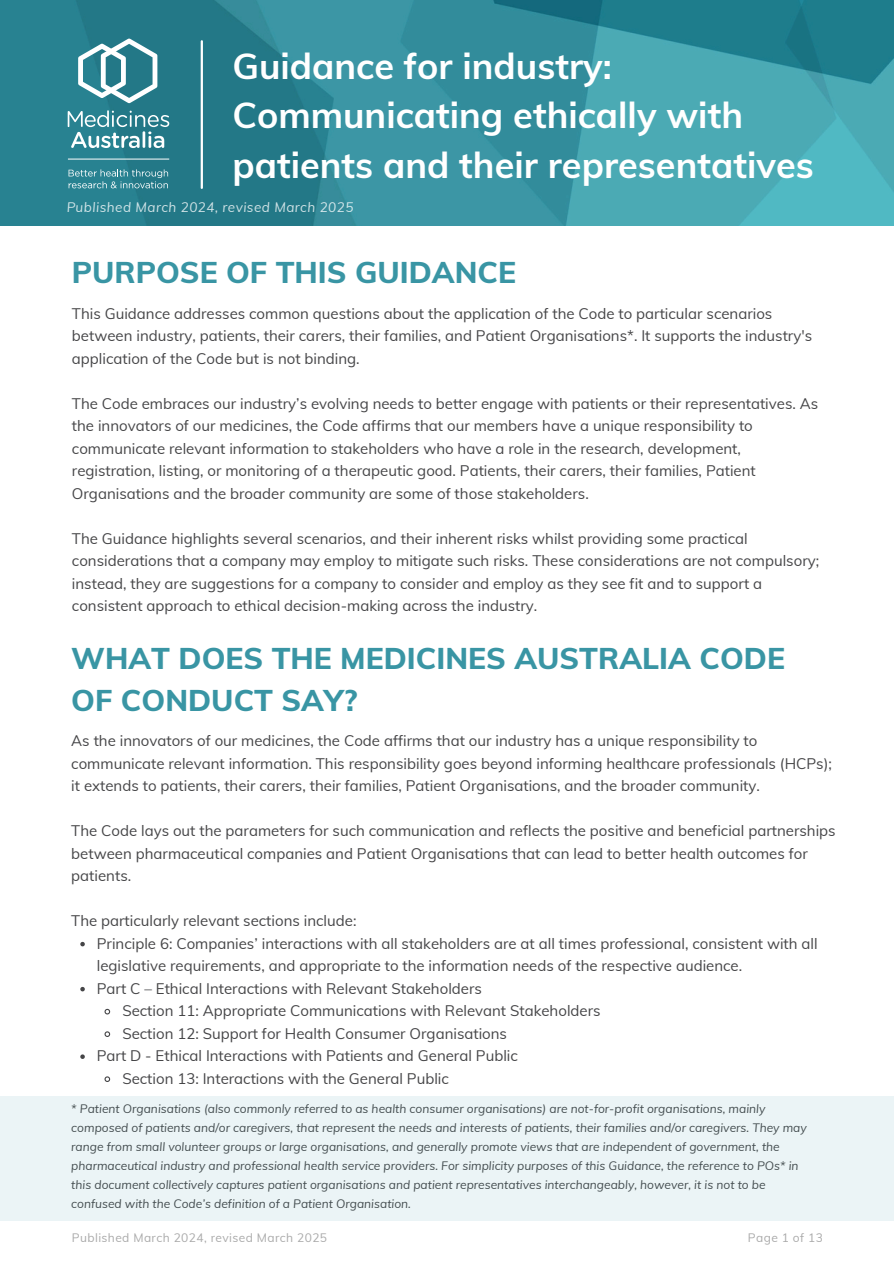
<style>
.page{position:relative;width:894px;height:1264px;background:#fff}
.page>*{position:absolute;margin:0;border:0;box-sizing:border-box;transform-origin:0 0}
.t1{font:700 36px/49.5px "Muli";color:#fff}
.t2{font:800 30px/41.7px "Muli";color:#3995a4}
.t3{font:15px/22.5px "Muli";color:#454547}
.t4{font:italic 13.5px "Muli";letter-spacing:.035em;color:#fff}
.t5{font:italic 12px/19px "Muli";color:#454547}
.t6{font:12px "Muli";letter-spacing:.035em;color:#aaa}
</style>
<div class="page">
<img style="left:0;top:0;width:893px;height:225px">
<hr style="left:68px;top:159px;width:101px;height:1px;background:#fff">
<svg style="left:78px;top:39px;width:79px;height:64px"></svg>
<svg style="left:68px;top:110px;width:101px;height:38px"></svg>
<svg style="left:69px;top:169px;width:99px;height:19px;background:#4c94a1"></svg>
<hr style="left:201px;top:41px;width:2px;height:147px;background:#fff">
<svg style="left:80px;top:941px;width:5px;height:5px"></svg>
<svg style="left:80px;top:986px;width:5px;height:5px"></svg>
<svg style="left:104px;top:1008px;width:7px;height:7px"></svg>
<svg style="left:104px;top:1031px;width:7px;height:6px"></svg>
<svg style="left:80px;top:1054px;width:5px;height:4px"></svg>
<svg style="left:104px;top:1076px;width:7px;height:6px"></svg>
<div style="left:0;top:1095px;width:893px;height:125px;background:#ebf4f6"></div>
<p class="t1" style="left:232px;top:40px;width:582px">Guidance for industry:<br>Communicating ethically with patients and their representatives</p>
<p class="t4" style="left:66px;top:198px;width:288px">Published March 2024, revised March 2025</p>
<h1 class="t2" style="left:72px;top:251px;width:445px">PURPOSE OF THIS GUIDANCE</h1>
<h3 class="t3" style="left:72px;top:302px;width:741px">This Guidance addresses common questions about the application of the Code to particular scenarios between industry, patients, their carers, their families, and Patient Organisations*. It supports the industry's application of the Code but is not binding.</h3>
<h2 class="t3" style="left:72px;top:392px;width:747px">The Code embraces our industry’s evolving needs to better engage with patients or their representatives. As the innovators of our medicines, the Code affirms that our members have a unique responsibility to communicate relevant information to stakeholders who have a role in the research, development, registration, listing, or monitoring of a therapeutic good. Patients, their carers, their families, Patient Organisations and the broader community are some of those stakeholders.</h2>
<p class="t3" style="left:72px;top:527px;width:748px">The Guidance highlights several scenarios, and their inherent risks whilst providing some practical considerations that a company may employ to mitigate such risks. These considerations are not compulsory; instead, they are suggestions for a company to consider and employ as they see fit and to support a consistent approach to ethical decision-making across the industry.</p>
<h3 class="t2" style="left:71px;top:637px;width:715px">WHAT DOES THE MEDICINES AUSTRALIA CODE<br>OF CONDUCT SAY?</h3>
<h3 class="t3" style="left:71px;top:729px;width:761px">As the innovators of our medicines, the Code affirms that our industry has a unique responsibility to communicate relevant information. This responsibility goes beyond informing healthcare professionals (HCPs); it extends to patients, their carers, their families, Patient Organisations, and the broader community.</h3>
<p class="t3" style="left:71px;top:819px;width:765px">The Code lays out the parameters for such communication and reflects the positive and beneficial partnerships between pharmaceutical companies and Patient Organisations that can lead to better health outcomes for patients.</p>
<h2 class="t3" style="left:71px;top:909px;width:286px">The particularly relevant sections include:</h2>
<h3 class="t3" style="left:97px;top:931px;width:722px">Principle 6: Companies’ interactions with all stakeholders are at all times professional, consistent with all legislative requirements, and appropriate to the information needs of the respective audience.</h3>
<h3 class="t3" style="left:97px;top:976px;width:386px">Part C – Ethical Interactions with Relevant Stakeholders</h3>
<h3 class="t3" style="left:122px;top:999px;width:479px">Section 11: Appropriate Communications with Relevant Stakeholders</h3>
<p class="t3" style="left:122px;top:1021px;width:386px">Section 12: Support for Health Consumer Organisations</p>
<p class="t3" style="left:97px;top:1044px;width:422px">Part D - Ethical Interactions with Patients and General Public</p>
<p class="t3" style="left:122px;top:1066px;width:328px">Section 13: Interactions with the General Public</p>
<p class="t5" style="left:71px;top:1099px;width:736px">* Patient Organisations (also commonly referred to as health consumer organisations) are not-for-profit organisations, mainly composed of patients and/or caregivers, that represent the needs and interests of patients, their families and/or caregivers. They may range from small volunteer groups or large organisations, and generally promote views that are independent of government, the pharmaceutical industry and professional health service providers. For simplicity purposes of this Guidance, the reference to POs* in this document collectively captures patient organisations and patient representatives interchangeably, however, it is not to be confused with the Code’s definition of a Patient Organisation.</p>
<p class="t6" style="left:72px;top:1230px;width:256px">Published March 2024, revised March 2025</p>
<p class="t6" style="left:747px;top:1229px;width:77px">Page 1 of 13</p>
</div>
